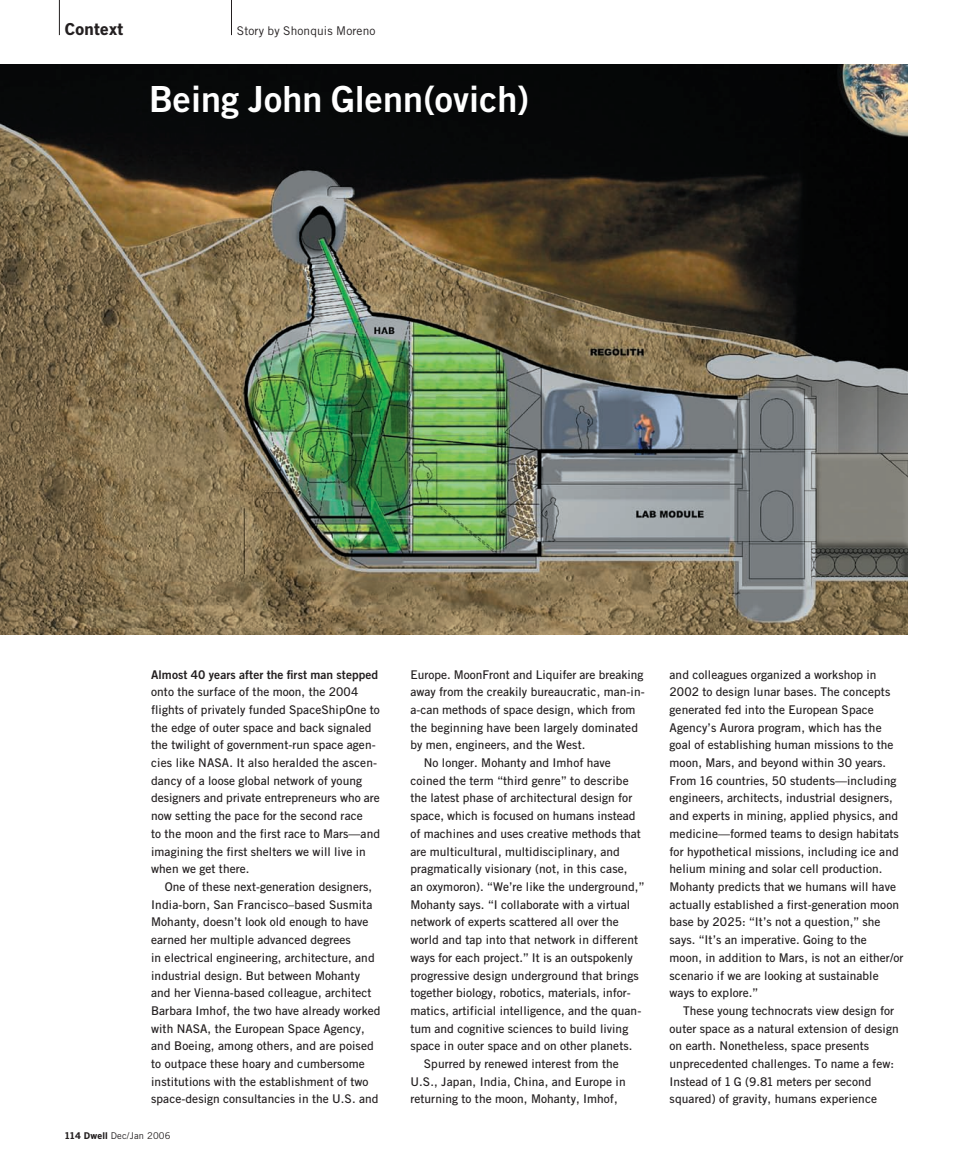
<style>
.page{position:relative;width:972px;height:1168px;background:#fff}
.page>*{position:absolute;margin:0;border:0;box-sizing:border-box;transform-origin:0 0}
.t1{font:700 36px "Dwell Gothic";letter-spacing:.005em;color:#fff}
.t2{font:800 16.5px "Dwell Gothic";letter-spacing:.015em;color:#231f20}
.t3{font:500 12px/17.7px "Dwell Gothic";letter-spacing:.005em;color:#231f20}
.t4{font:700 12px "Dwell Gothic";letter-spacing:.005em;color:#231f20}
.t5{font:12px "Dwell Gothic";letter-spacing:.01em;color:#231f20}
.t6{font:9.3px "Dwell Gothic";letter-spacing:.02em;color:#231f20}
.s1{font-weight:800}
</style>
<div class="page">
<img style="left:0;top:65px;width:907px;height:569px">
<hr style="left:59px;top:0;width:1px;height:35px;background:#231f20">
<hr style="left:231px;top:0;width:1px;height:35px;background:#231f20">
<h2 class="t2" style="left:65px;top:19px;width:60px">Context</h2>
<p class="t5" style="left:237px;top:24px;width:140px">Story by Shonquis Moreno</p>
<h1 class="t1" style="left:149px;top:77px;width:381px">Being John Glenn(ovich)</h1>
<p class="t4" style="left:151px;top:667px;width:229px">Almost 40 years after the first man stepped</p>
<p class="t3" style="left:151px;top:683px;width:230px">onto the surface of the moon, the 2004 flights of privately funded SpaceShipOne to the edge of outer space and back signaled the twilight of government-run space agen&shy;cies like NASA. It also heralded the ascen&shy;dancy of a loose global network of young designers and private entrepreneurs who are now setting the pace for the second race<br>to the moon and the first race to Mars—and imagining the first shelters we will live in when we get there.</p>
<p class="t3" style="left:151px;top:877px;width:231px;text-indent:14px">One of these next-generation designers, India-born, San Francisco–based Susmita Mohanty, doesn’t look old enough to have earned her multiple advanced degrees<br>in electrical engineering, architecture, and industrial design. But between Mohanty and her Vienna-based colleague, architect Barbara Imhof, the two have already worked with NASA, the European Space Agency, and Boeing, among others, and are poised to outpace these hoary and cumbersome institutions with the establishment of two space-design consultancies in the U.S. and</p>
<p class="t6" style="left:65px;top:1130px;width:107px"><span class="s1">114 Dwell</span> Dec/Jan 2006</p>
<p class="t3" style="left:410px;top:665px;width:235px">Europe. MoonFront and Liquifer are breaking</p>
<p class="t3" style="left:410px;top:683px;width:236px">away from the creakily bureaucratic, man-in-</p>
<p class="t3" style="left:410px;top:700px;width:227px">a-can methods of space design, which from</p>
<p class="t3" style="left:410px;top:718px;width:229px">the beginning have been largely dominated</p>
<p class="t3" style="left:410px;top:736px;width:177px">by men, engineers, and the West.</p>
<p class="t3" style="left:424px;top:754px;width:189px">No longer. Mohanty and Imhof have</p>
<p class="t3" style="left:410px;top:771px;width:220px">coined the term “third genre” to describe</p>
<p class="t3" style="left:410px;top:789px;width:223px">the latest phase of architectural design for</p>
<p class="t3" style="left:410px;top:807px;width:227px">space, which is focused on humans instead</p>
<p class="t3" style="left:410px;top:824px;width:232px">of machines and uses creative methods that</p>
<p class="t3" style="left:410px;top:842px;width:211px">are multicultural, multidisciplinary, and</p>
<p class="t3" style="left:410px;top:860px;width:219px">pragmatically visionary (not, in this case,</p>
<p class="t3" style="left:410px;top:877px;width:235px">an oxymoron). “We’re like the underground,”</p>
<p class="t3" style="left:410px;top:895px;width:221px">Mohanty says. “I collaborate with a virtual</p>
<p class="t3" style="left:410px;top:913px;width:210px">network of experts scattered all over the</p>
<p class="t3" style="left:410px;top:931px;width:229px">world and tap into that network in different</p>
<p class="t3" style="left:410px;top:948px;width:224px">ways for each project.” It is an outspokenly</p>
<p class="t3" style="left:410px;top:966px;width:230px">progressive design underground that brings</p>
<p class="t3" style="left:410px;top:984px;width:222px">together biology, robotics, materials, infor-</p>
<p class="t3" style="left:410px;top:1001px;width:232px">matics, artificial intelligence, and the quan-</p>
<p class="t3" style="left:410px;top:1019px;width:219px">tum and cognitive sciences to build living</p>
<p class="t3" style="left:410px;top:1037px;width:224px">space in outer space and on other planets.</p>
<p class="t3" style="left:424px;top:1054px;width:196px">Spurred by renewed interest from the</p>
<p class="t3" style="left:410px;top:1072px;width:217px">U.S., Japan, India, China, and Europe in</p>
<p class="t3" style="left:410px;top:1090px;width:209px">returning to the moon, Mohanty, Imhof,</p>
<p class="t3" style="left:670px;top:665px;width:235px">and colleagues organized a workshop in 2002 to design lunar bases. The concepts generated fed into the European Space Agency’s Aurora program, which has the goal of establishing human missions to the moon, Mars, and beyond within 30 years.<br>From 16 countries, 50 students—including engineers, architects, industrial designers, and experts in mining, applied physics, and medicine—formed teams to design habitats for hypothetical missions, including ice and helium mining and solar cell production.<br>Mohanty predicts that we humans will have actually established a first-generation moon base by 2025: “It’s not a question,” she says. “It’s an imperative. Going to the<br>moon, in addition to Mars, is not an either/or scenario if we are looking at sustainable ways to explore.”</p>
<p class="t3" style="left:670px;top:1001px;width:231px;text-indent:14px">These young technocrats view design for outer space as a natural extension of design on earth. Nonetheless, space presents unprecedented challenges. To name a few:<br>Instead of 1 G (9.81 meters per second squared) of gravity, humans experience</p>
</div>
